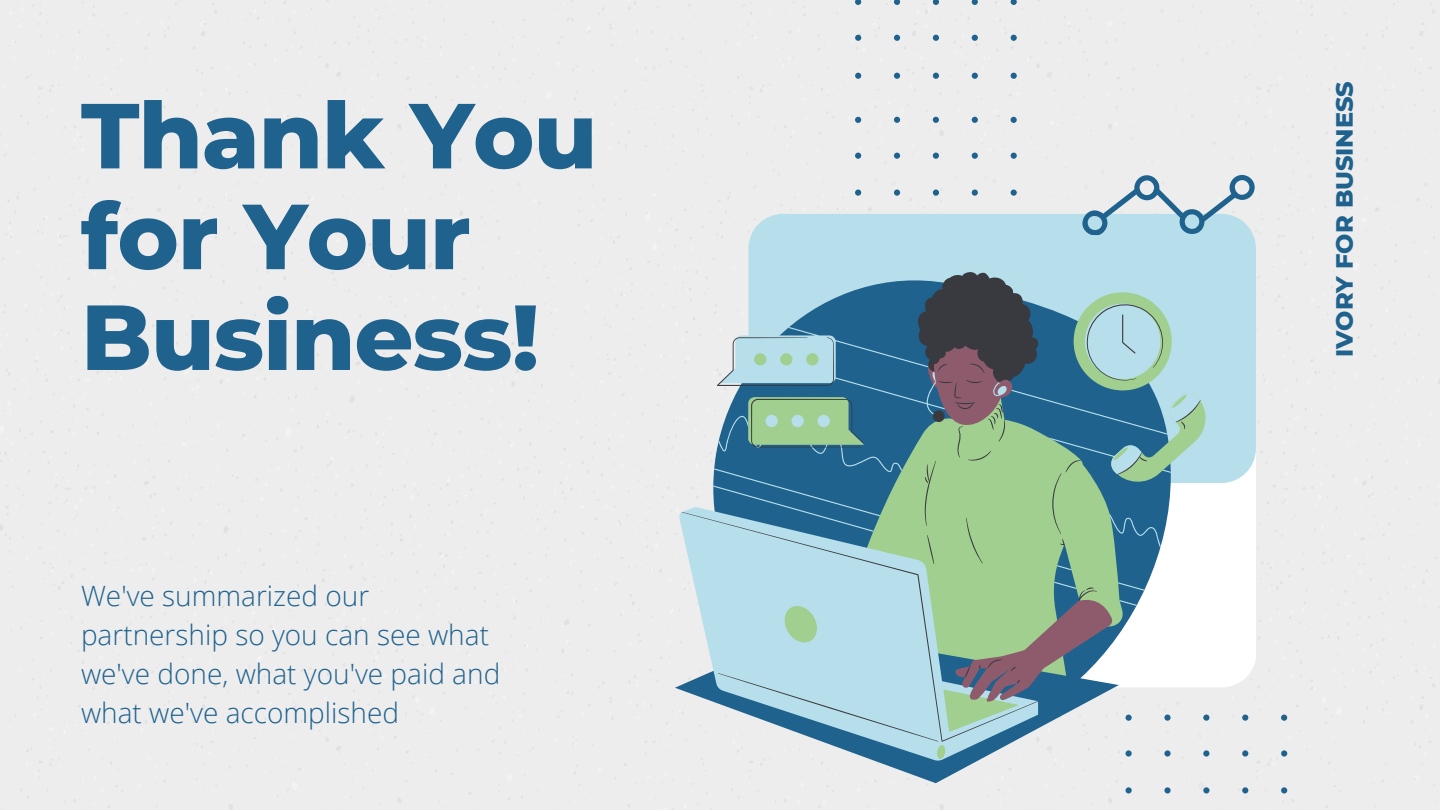
<style>
.page{position:relative;width:1440px;height:810px;background:#fff}
.page>*{position:absolute;margin:0;border:0;box-sizing:border-box;transform-origin:0 0}
.t1{font:800 92.1px/100.8px "Montserrat";letter-spacing:-.01em;color:#1f628e}
.t2{font:300 28px/39px "Open Sans";color:#1f628e}
.t3{font:800 24px "Montserrat";color:#1f628e}
</style>
<div class="page">
<div style="left:855px;top:117px;width:162px;height:97px;background:#ededed"></div>
<div style="left:855px;top:0;width:162px;height:79px;background:#ededed"></div>
<div style="left:1126px;top:715px;width:161px;height:95px;background:#ededed"></div>
<div style="left:749px;top:214px;width:507px;height:269px;background:#b7dfeb;border-radius:34px"></div>
<svg style="left:1081px;top:174px;width:175px;height:64px"></svg>
<svg style="left:675px;top:280px;width:496px;height:503px;fill:#ededed"></svg>
<svg style="left:679px;top:304px;width:521px;height:457px;fill:#ededed"></svg>
<svg style="left:682px;top:272px;width:519px;height:470px"></svg>
<p class="t1" style="left:81px;top:85px;width:518px">Thank You for Your<br>Business!</p>
<p class="t2" style="left:81px;top:575px;width:421px">We've summarized our partnership so you can see what we've done, what you've paid and what we've accomplished</p>
<p class="t3" style="left:1330px;top:357px;width:278px;rotate:-90deg">IVORY FOR BUSINESS</p>
</div>
